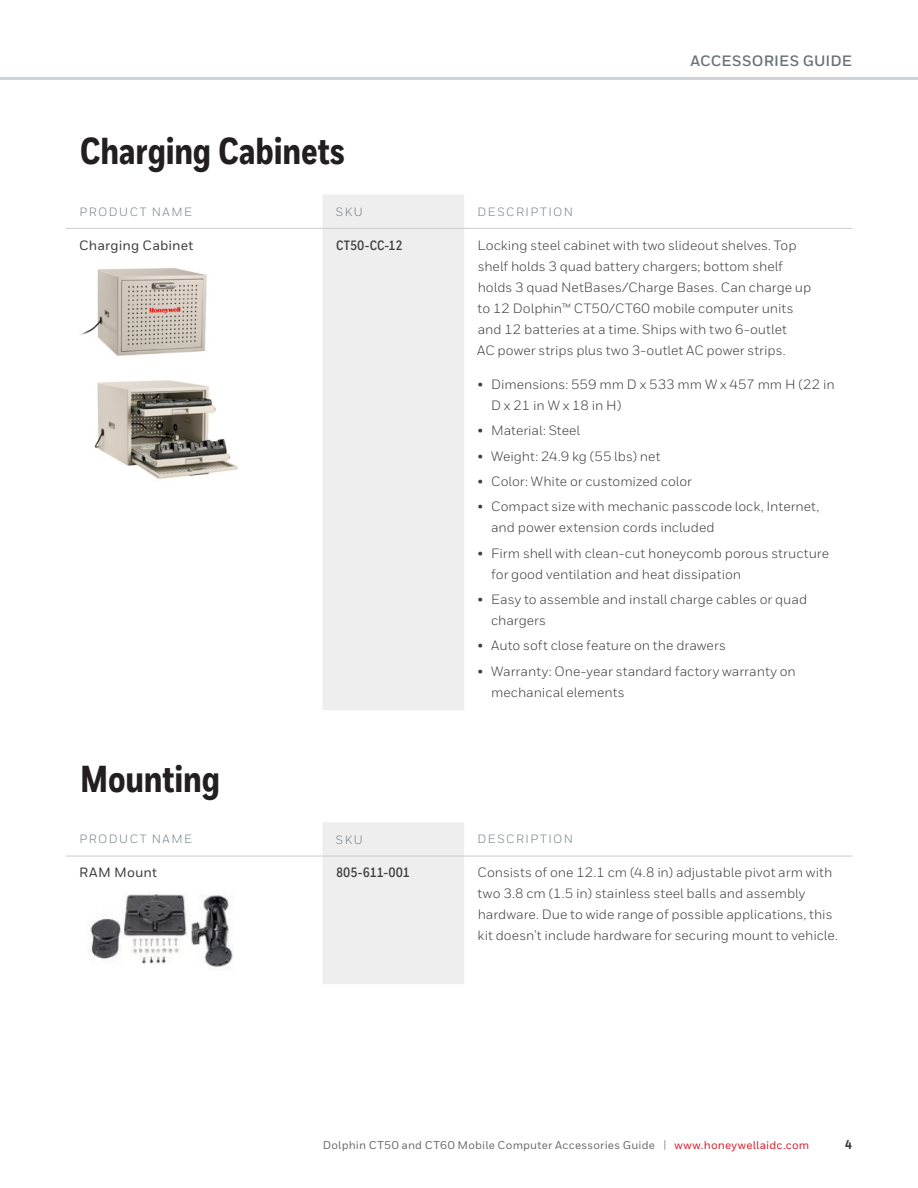
<style>
.page{position:relative;width:918px;height:1188px;background:#fff}
.page>*{position:absolute;margin:0;border:0;box-sizing:border-box;transform-origin:0 0}
.Heading_1{font:800 37.5px "Honeywell Cond";letter-spacing:-.005em;color:#231f20}
.t1{font:700 15px "Honeywell Sans";letter-spacing:.01em;color:#687379}
.Body__9_14_pt{font:13.5px/21px "Honeywell Sans";color:#3e3e3f}
.Body__9_14_pt-2{font:500 13.5px "Honeywell Sans";letter-spacing:.005em;color:#3e3e3f}
.Body__9_14_pt-3{font:700 13.5px "Honeywell Cond";letter-spacing:-.005em;color:#3e3e3f}
.t2{font:800 12.75px "Honeywell Cond";color:#3e3e3f}
.Table__Header{font:12px "Honeywell Sans";letter-spacing:.125em;color:#748086}
.t3{font:500 11.25px "Honeywell Sans";letter-spacing:.02em;color:#6c6d70}
.s1{font-size:11.4px;color:#939598}
.s2{color:#dc1f2e}
</style>
<div class="page">
<div style="left:322px;top:195px;width:142px;height:515px;background:#eeeeef"></div>
<hr style="left:464px;top:228px;width:389px;height:1px;background:#cbccce">
<hr style="left:66px;top:228px;width:256px;height:1px;background:#cbccce">
<hr style="left:322px;top:228px;width:142px;height:1px;background:#cbccce">
<img style="left:80px;top:268px;width:127px;height:88px">
<img style="left:94px;top:380px;width:144px;height:99px">
<div style="left:322px;top:822px;width:142px;height:162px;background:#eeeeef"></div>
<hr style="left:464px;top:856px;width:389px;height:1px;background:#cbccce">
<hr style="left:66px;top:856px;width:256px;height:1px;background:#cbccce">
<hr style="left:322px;top:856px;width:142px;height:1px;background:#cbccce">
<img style="left:89px;top:894px;width:144px;height:73px">
<hr style="left:0;top:77px;width:918px;height:3px;background:#cbd1d5">
<p class="t1" style="left:690px;top:52px;width:163px">ACCESSORIES GUIDE</p>
<p class="Heading_1" style="left:80px;top:128px;width:267px">Charging Cabinets</p>
<p class="Table__Header" style="left:79px;top:204px;width:114px">PRODUCT NAME</p>
<p class="Table__Header" style="left:336px;top:205px;width:28px">SKU</p>
<p class="Table__Header" style="left:478px;top:204px;width:97px">DESCRIPTION</p>
<p class="Body__9_14_pt-2" style="left:79px;top:237px;width:116px">Charging Cabinet</p>
<p class="Body__9_14_pt-3" style="left:336px;top:237px;width:68px">CT50-CC-12</p>
<p class="Body__9_14_pt" style="left:477px;top:234px;width:336px">Locking steel cabinet with two slideout shelves. Top shelf holds 3 quad battery chargers; bottom shelf holds 3 quad NetBases/Charge Bases. Can charge up to 12 Dolphin™ CT50/CT60 mobile computer units and 12 batteries at a time. Ships with two 6-outlet<br>AC power strips plus two 3-outlet AC power strips.</p>
<p class="Body__9_14_pt" style="left:491px;top:374px;width:345px;text-indent:-14px">• Dimensions: 559 mm D x 533 mm W x 457 mm H (22 in<br>D x 21 in W x 18 in H)</p>
<p class="Body__9_14_pt" style="left:478px;top:420px;width:104px">• Material: Steel</p>
<p class="Body__9_14_pt" style="left:478px;top:446px;width:184px">• Weight: 24.9 kg (55 lbs) net</p>
<p class="Body__9_14_pt" style="left:478px;top:471px;width:216px">• Color: White or customized color</p>
<p class="Body__9_14_pt" style="left:491px;top:496px;width:330px;text-indent:-14px">• Compact size with mechanic passcode lock, Internet, and power extension cords included</p>
<p class="Body__9_14_pt" style="left:491px;top:543px;width:339px;text-indent:-14px">• Firm shell with clean-cut honeycomb porous structure for good ventilation and heat dissipation</p>
<p class="Body__9_14_pt" style="left:491px;top:589px;width:318px;text-indent:-14px">• Easy to assemble and install charge cables or quad chargers</p>
<p class="Body__9_14_pt" style="left:478px;top:635px;width:250px">• Auto soft close feature on the drawers</p>
<p class="Body__9_14_pt" style="left:491px;top:661px;width:306px;text-indent:-14px">• Warranty: One-year standard factory warranty on mechanical elements</p>
<p class="Heading_1" style="left:80px;top:756px;width:142px">Mounting</p>
<p class="Table__Header" style="left:79px;top:832px;width:114px">PRODUCT NAME</p>
<p class="Table__Header" style="left:336px;top:833px;width:28px">SKU</p>
<p class="Table__Header" style="left:478px;top:832px;width:97px">DESCRIPTION</p>
<p class="Body__9_14_pt-2" style="left:79px;top:864px;width:79px">RAM Mount</p>
<p class="Body__9_14_pt-3" style="left:336px;top:865px;width:76px">805-611-001</p>
<p class="Body__9_14_pt" style="left:477px;top:862px;width:362px">Consists of one 12.1 cm (4.8 in) adjustable pivot arm with two 3.8 cm (1.5 in) stainless steel balls and assembly hardware. Due to wide range of possible applications, this kit doesn’t include hardware for securing mount to vehicle.</p>
<p class="t3" style="left:323px;top:1138px;width:488px">Dolphin CT50 and CT60 Mobile Computer Accessories Guide <span class="s1">|</span> <span class="s2">www.honeywellaidc.com</span></p>
<p class="t2" style="left:845px;top:1137px;width:8px">4</p>
</div>
